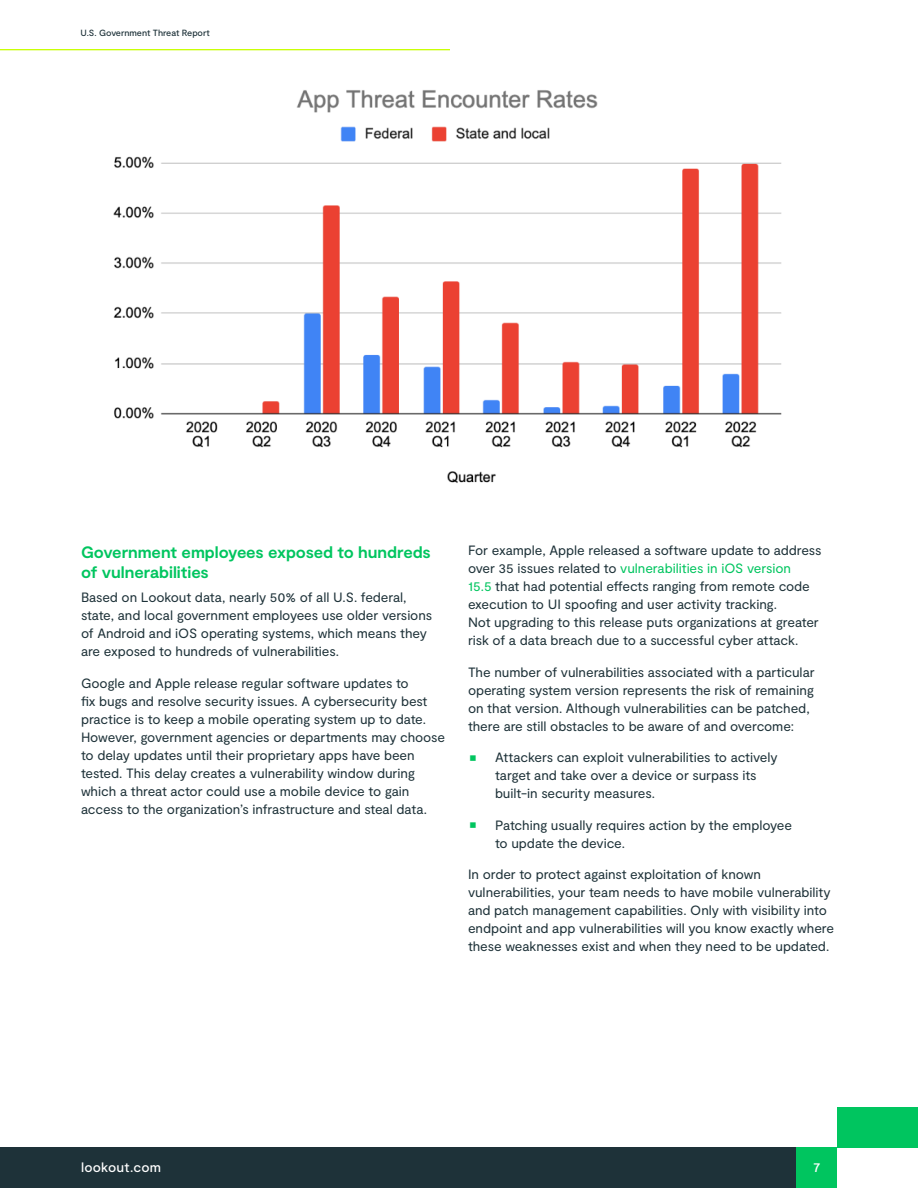
<style>
.page{position:relative;width:918px;height:1188px;background:#fff}
.page>*{position:absolute;margin:0;border:0;box-sizing:border-box;transform-origin:0 0}
.Body_Copy_Subhead_Lo{font:700 16.5px/19.8px "Moderat";letter-spacing:-.005em;color:#00c55f}
.Body_Copy{font:13.5px/18px "Moderat";letter-spacing:-.005em;color:#1e3239}
.t1{font:500 13.5px "Moderat";letter-spacing:.015em;color:#fff}
.Resource_Title_-_Loo{font:500 9px "Moderat";letter-spacing:-.005em;color:#1e3239}
.s1{color:#00c55f}
</style>
<div class="page">
<img style="left:113px;top:90px;width:669px;height:393px">
<hr style="left:0;top:49px;width:450px;height:1px;background:#c8ff00">
<div style="left:0;top:1148px;width:796px;height:40px;background:#1e3239"></div>
<div style="left:796px;top:1148px;width:41px;height:40px;background:#00c55f"></div>
<div style="left:837px;top:1107px;width:81px;height:41px;background:#00c55f"></div>
<p class="Resource_Title_-_Loo" style="left:80px;top:27px;width:131px">U.S. Government Threat Report</p>
<p class="Body_Copy_Subhead_Lo" style="left:81px;top:543px;width:351px">Government employees exposed to hundreds of vulnerabilities</p>
<p class="Body_Copy" style="left:81px;top:589px;width:353px">Based on Lookout data, nearly 50% of all U.S. federal, state, and local government employees use older versions of Android and iOS operating systems, which means they are exposed to hundreds of vulnerabilities.</p>
<p class="Body_Copy" style="left:81px;top:675px;width:366px">Google and Apple release regular software updates to<br>fix bugs and resolve security issues. A cybersecurity best practice is to keep a mobile operating system up to date.<br>However, government agencies or departments may choose to delay updates until their proprietary apps have been tested. This delay creates a vulnerability window during which a threat actor could use a mobile device to gain access to the organization’s infrastructure and steal data.</p>
<p class="Body_Copy" style="left:468px;top:542px;width:355px">For example, Apple released a software update to address over 35 issues related to <span class="s1">vulnerabilities in iOS version<br>15.5</span> that had potential effects ranging from remote code execution to UI spoofing and user activity tracking.<br>Not upgrading to this release puts organizations at greater risk of a data breach due to a successful cyber attack.</p>
<p class="Body_Copy" style="left:468px;top:664px;width:348px">The number of vulnerabilities associated with a particular operating system version represents the risk of remaining on that version. Although vulnerabilities can be patched, there are still obstacles to be aware of and overcome:</p>
<p class="Body_Copy" style="left:495px;top:749px;width:284px">Attackers can exploit vulnerabilities to actively target and take over a device or surpass its built-in security measures.</p>
<p class="Body_Copy" style="left:495px;top:817px;width:299px">Patching usually requires action by the employee to update the device.</p>
<p class="Body_Copy" style="left:468px;top:866px;width:368px">In order to protect against exploitation of known vulnerabilities, your team needs to have mobile vulnerability and patch management capabilities. Only with visibility into endpoint and app vulnerabilities will you know exactly where these weaknesses exist and when they need to be updated.</p>
<p class="t1" style="left:81px;top:1159px;width:82px">lookout.com</p>
<p class="t1" style="left:813px;top:1159px;width:9px">7</p>
</div>
